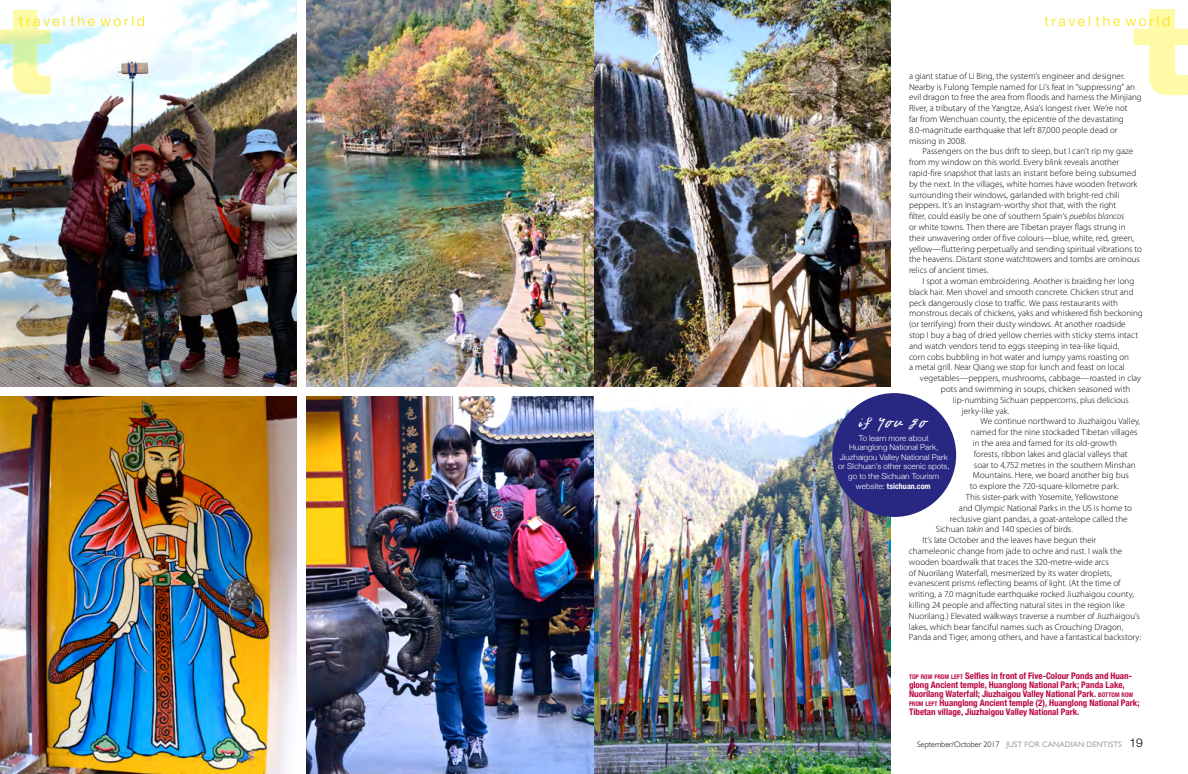
<style>
.page{position:relative;width:1188px;height:774px;background:#fff}
.page>*{position:absolute;margin:0;border:0;box-sizing:border-box;transform-origin:0 0}
.t1{font:300 14px "Helvetica Neue LT Std";letter-spacing:.2em;color:#f9e500}
.t2{font:14px "Nicocyan";letter-spacing:.04em;color:#fff}
.t3{font:9px/10.8px "Myriad MM 215 600";color:#000}
.t4{font:700 condensed 9px/9px "Helvetica Neue";color:#ba0646}
.t5{font:300 8px/9.6px "Helvetica Neue";letter-spacing:.01em;color:#fff;text-align:center}
.t6{font:8px "Gill Sans";color:#a9a3a1}
.s1{font-family:"Myriad MM It 215 600"}
.s2{font-size:6.3px}
.s3{font-weight:700;font-stretch:condensed}
.s4{font-weight:300;color:#000}
.s5{font-family:"Helvetica Neue LT Std";font-weight:300;font-size:12px;color:#000}
</style>
<div class="page">
<img style="left:0;top:0;width:297px;height:387px">
<img style="left:306px;top:0;width:585px;height:387px">
<img style="left:0;top:396px;width:297px;height:378px">
<img style="left:306px;top:396px;width:585px;height:378px">
<div style="left:832px;top:393px;width:124px;height:124px;background:#282781;border-radius:50%"></div>
<svg style="left:1133px;top:9px;width:55px;height:87px"></svg>
<svg style="left:0;top:8px;width:52px;height:88px"></svg>
<h1 class="t1" style="left:19px;top:12px;width:127px">travel the world</h1>
<h1 class="t1" style="left:1044px;top:12px;width:127px">travel the world</h1>
<p class="t3" style="left:909px;top:71px;width:234px">a giant statue of Li Bing, the system’s engineer and designer.<br>Nearby is Fulong Temple named for Li’s feat in “suppressing” an evil dragon to free the area from floods and harness the Minjiang River, a tributary of the Yangtze, Asia’s longest river. We’re not<br>far from Wenchuan county, the epicentre of the devastating 8.0-magnitude earthquake that left 87,000 people dead or missing in 2008.</p>
<p class="t3" style="left:909px;top:146px;width:234px;text-indent:14px">Passengers on the bus drift to sleep, but I can’t rip my gaze from my window on this world. Every blink reveals another rapid-fire snapshot that lasts an instant before being subsumed by the next. In the villages, white homes have wooden fretwork surrounding their windows, garlanded with bright-red chili peppers. It’s an Instagram-worthy shot that, with the right<br>filter, could easily be one of southern Spain’s <span class="s1">pueblos blancos<br></span>or white towns. Then there are Tibetan prayer flags strung in their unwavering order of five colours—blue, white, red, green, yellow—fluttering perpetually and sending spiritual vibrations to the heavens. Distant stone watchtowers and tombs are ominous relics of ancient times.</p>
<p class="t3" style="left:909px;top:276px;width:235px;text-indent:14px">I spot a woman embroidering. Another is braiding her long black hair. Men shovel and smooth concrete. Chicken strut and peck dangerously close to traffic. We pass restaurants with monstrous decals of chickens, yaks and whiskered fish beckoning (or terrifying) from their dusty windows. At another roadside stop I buy a bag of dried yellow cherries with sticky stems intact and watch vendors tend to eggs steeping in tea-like liquid,<br>corn cobs bubbling in hot water and lumpy yams roasting on<br>a metal grill. Near Qiang we stop for lunch and feast on local</p>
<p class="t3" style="left:941px;top:373px;width:202px;text-indent:-21px">vegetables—peppers, mushrooms, cabbage—roasted in clay pots and swimming in soups, chicken seasoned with</p>
<p class="t3" style="left:962px;top:395px;width:169px;text-indent:-9px">lip-numbing Sichuan peppercorns, plus delicious jerky-like yak.</p>
<p class="t3" style="left:980px;top:416px;width:161px">We continue northward to Jiuzhaigou Valley,</p>
<p class="t3" style="left:971px;top:427px;width:168px">named for the nine stockaded Tibetan villages</p>
<p class="t3" style="left:973px;top:438px;width:146px">in the area and famed for its old-growth</p>
<p class="t3" style="left:974px;top:449px;width:155px">forests, ribbon lakes and glacial valleys that</p>
<p class="t3" style="left:974px;top:460px;width:163px">soar to 4,752 metres in the southern Minshan</p>
<p class="t3" style="left:973px;top:470px;width:157px">Mountains. Here, we board another big bus</p>
<p class="t3" style="left:970px;top:481px;width:151px">to explore the 720-square-kilometre park.</p>
<p class="t3" style="left:966px;top:492px;width:154px">This sister-park with Yosemite, Yellowstone</p>
<p class="t3" style="left:959px;top:503px;width:175px">and Olympic National Parks in the US is home to</p>
<p class="t3" style="left:950px;top:514px;width:179px">reclusive giant pandas, a goat-antelope called the</p>
<p class="t3" style="left:936px;top:524px;width:138px">Sichuan <span class="s1">takin</span> and 140 species of birds.</p>
<p class="t3" style="left:922px;top:535px;width:175px">It’s late October and the leaves have begun their</p>
<p class="t3" style="left:909px;top:546px;width:215px">chameleonic change from jade to ochre and rust. I walk the</p>
<p class="t3" style="left:909px;top:557px;width:201px">wooden boardwalk that traces the 320-metre-wide arcs</p>
<p class="t3" style="left:909px;top:568px;width:204px">of Nuorilang Waterfall, mesmerized by its water droplets,</p>
<p class="t3" style="left:909px;top:578px;width:213px">evanescent prisms reflecting beams of light. (At the time of</p>
<p class="t3" style="left:909px;top:589px;width:227px">writing, a 7.0 magnitude earthquake rocked Jiuzhaigou county,</p>
<p class="t3" style="left:909px;top:600px;width:217px">killing 24 people and affecting natural sites in the region like</p>
<p class="t3" style="left:909px;top:611px;width:232px">Nuorilang.) Elevated walkways traverse a number of Jiuzhaigou’s</p>
<p class="t3" style="left:909px;top:622px;width:216px">lakes, which bear fanciful names such as Crouching Dragon,</p>
<p class="t3" style="left:909px;top:632px;width:234px">Panda and Tiger, among others, and have a fantastical backstory:</p>
<p class="t4" style="left:909px;top:671px;width:232px"><span class="s2">TOP ROW FROM LEFT</span> Selfies in front of Five-Colour Ponds and Huan&shy;glong Ancient temple, Huanglong National Park; Panda Lake, Nuorilang Waterfall; Jiuzhaigou Valley National Park. <span class="s2">BOTTOM ROW FROM LEFT</span> Huanglong Ancient temple (2), Huanglong National Park; Tibetan village, Jiuzhaigou Valley National Park.</p>
<h1 class="t2" style="left:859px;top:414px;width:71px">if you go</h1>
<p class="t5" style="left:838px;top:433px;width:113px">To learn more about<br>Huanglong National Park,<br>Jiuzhaigou Valley National Park or SIchuan’s other scenic spots, go to the Sichuan Tourism website: <span class="s3">tsichuan.com</span></p>
<p class="t6" style="left:917px;top:740px;width:227px"><span class="s4">September/October 2017</span> JUST FOR CANADIAN DENTISTS <span class="s5">19</span></p>
</div>
